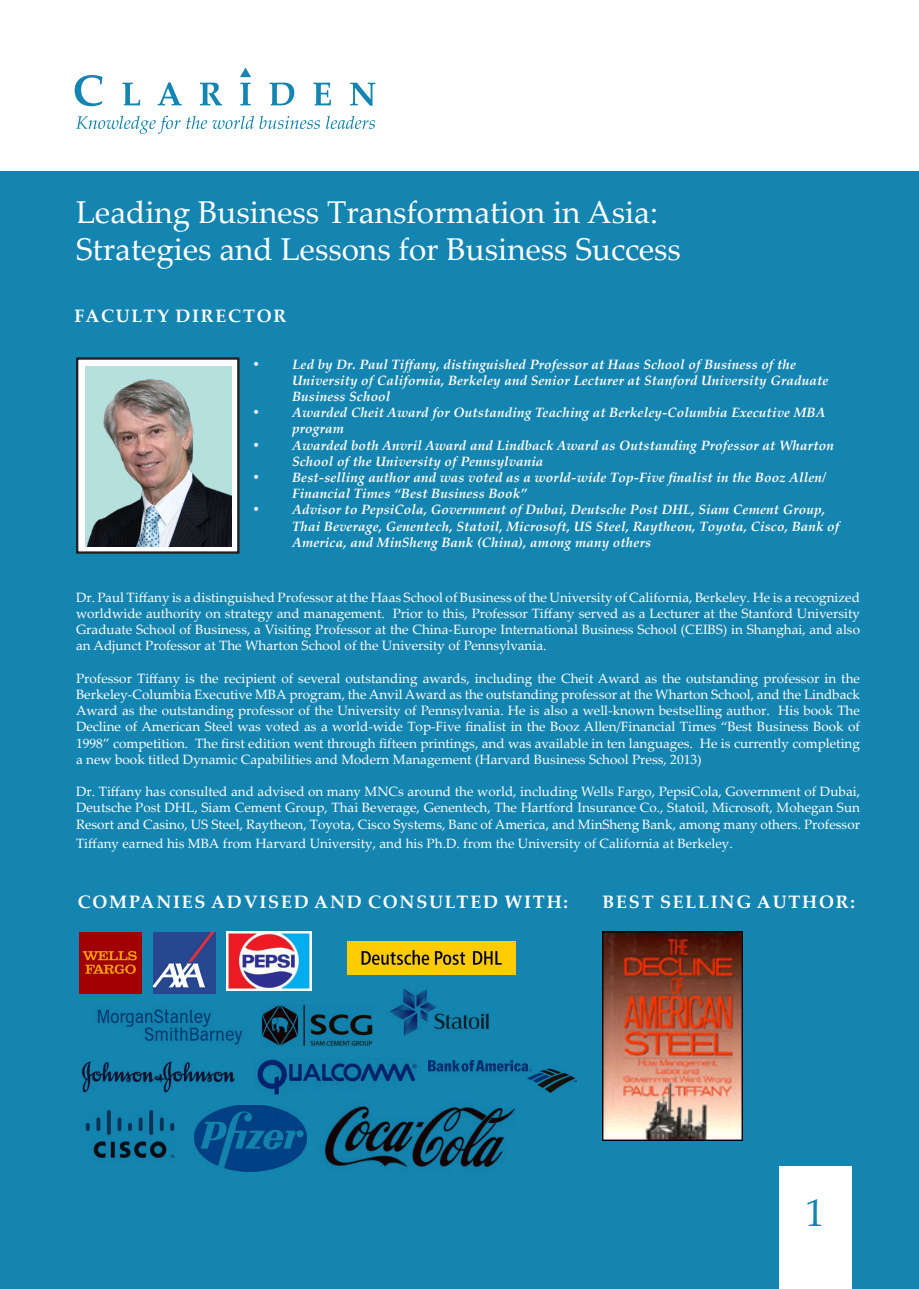
<style>
.page{position:relative;width:919px;height:1289px;background:#fff}
.page>*{position:absolute;margin:0;border:0;box-sizing:border-box;transform-origin:0 0}
.t1{font:39px "Palatino Linotype";color:#1484b0}
.t2{font:31.5px/37.8px "Palatino Linotype";color:#fff}
.t3{font:700 18px "Palatino Linotype";letter-spacing:.1em;color:#fff}
.t4{font:13.5px/16.2px "Palatino Linotype";color:#fff;text-align:justify}
.t5{font:italic 700 13.5px/16.2px "Palatino Linotype";letter-spacing:.01em;color:#fff}
</style>
<div class="page">
<div style="left:0;top:171px;width:918px;height:1117px;background:#1484b0"></div>
<div style="left:779px;top:1166px;width:72px;height:122px;background:#fff"></div>
<svg style="left:76px;top:116px;width:299px;height:18px"></svg>
<svg style="left:75px;top:67px;width:300px;height:39px"></svg>
<div style="left:77px;top:358px;width:161px;height:194px;background:#fff"></div>
<div style="left:76px;top:357px;width:163px;height:197px;border:2px solid #231f20"></div>
<img style="left:86px;top:366px;width:145px;height:180px">
<img style="left:602px;top:931px;width:140px;height:209px">
<img style="left:79px;top:932px;width:62px;height:61px">
<img style="left:153px;top:932px;width:62px;height:61px">
<img style="left:85px;top:1110px;width:90px;height:48px">
<img style="left:97px;top:1007px;width:145px;height:38px">
<img style="left:82px;top:1061px;width:153px;height:32px">
<img style="left:348px;top:941px;width:168px;height:33px">
<img style="left:390px;top:989px;width:99px;height:40px">
<img style="left:428px;top:1060px;width:148px;height:32px">
<img style="left:262px;top:1004px;width:106px;height:11px">
<img style="left:257px;top:1015px;width:162px;height:123px">
<img style="left:227px;top:931px;width:84px;height:59px">
<img style="left:194px;top:1105px;width:112px;height:66px">
<img style="left:317px;top:1099px;width:199px;height:69px">
<p class="t2" style="left:76px;top:192px;width:606px">Leading Business Transformation in Asia:<br>Strategies and Lessons for Business Success</p>
<p class="t3" style="left:75px;top:303px;width:213px">FACULTY DIRECTOR</p>
<p class="t5" style="left:292px;top:355px;width:537px;text-indent:-40px">• Led by Dr. Paul Tiffany, distinguished Professor at Haas School of Business of the<br>University of California, Berkeley and Senior Lecturer at Stanford University Graduate<br>Business School</p>
<p class="t5" style="left:292px;top:404px;width:535px;text-indent:-40px">• Awarded Cheit Award for Outstanding Teaching at Berkeley-Columbia Executive MBA program</p>
<p class="t5" style="left:292px;top:436px;width:543px;text-indent:-40px">• Awarded both Anvril Award and Lindback Award as Outstanding Professor at Wharton<br>School of the University of Pennsylvania</p>
<p class="t5" style="left:292px;top:469px;width:535px;text-indent:-40px">• Best-selling author and was voted as a world-wide Top-Five finalist in the Booz Allen/<br>Financial Times “Best Business Book”</p>
<p class="t5" style="left:292px;top:501px;width:548px;text-indent:-40px">• Advisor to PepsiCola, Government of Dubai, Deutsche Post DHL, Siam Cement Group,<br>Thai Beverage, Genentech, Statoil, Microsoft, US Steel, Raytheon, Toyota, Cisco, Bank of<br>America, and MinSheng Bank (China), among many others</p>
<p class="t4" style="left:76px;top:588px;width:785px">Dr. Paul Tiffany is a distinguished Professor at the Haas School of Business of the University of California, Berkeley. He is a recognized worldwide authority on strategy and management. Prior to this, Professor Tiffany served as a Lecturer at the Stanford University Graduate School of Business, a Visiting Professor at the China-Europe International Business School (CEIBS) in Shanghai, and also an Adjunct Professor at The Wharton School of the University of Pennsylvania.</p>
<p class="t4" style="left:76px;top:669px;width:785px">Professor Tiffany is the recipient of several outstanding awards, including the Cheit Award as the outstanding professor in the Berkeley-Columbia Executive MBA program, the Anvil Award as the outstanding professor at the Wharton School, and the Lindback Award as the outstanding professor of the University of Pennsylvania. He is also a well-known bestselling author. His book The Decline of American Steel was voted as a world-wide Top-Five finalist in the Booz Allen/Financial Times “Best Business Book of 1998” competition. The first edition went through fifteen printings, and was available in ten languages. He is currently completing a new book titled Dynamic Capabilities and Modern Management (Harvard Business School Press, 2013)</p>
<p class="t4" style="left:76px;top:783px;width:785px">Dr. Tiffany has consulted and advised on many MNCs around the world, including Wells Fargo, PepsiCola, Government of Dubai, Deutsche Post DHL, Siam Cement Group, Thai Beverage, Genentech, The Hartford Insurance Co., Statoil, Microsoft, Mohegan Sun Resort and Casino, US Steel, Raytheon, Toyota, Cisco Systems, Banc of America, and MinSheng Bank, among many others. Professor</p>
<p class="t4" style="left:76px;top:834px;width:658px">Tiffany earned his MBA from Harvard University, and his Ph.D. from the University of California at Berkeley.</p>
<p class="t3" style="left:78px;top:889px;width:491px">COMPANIES ADVISED AND CONSULTED WITH:</p>
<p class="t3" style="left:602px;top:889px;width:254px">BEST SELLING AUTHOR:</p>
<p class="t1" style="left:805px;top:1184px;width:21px">1</p>
</div>
